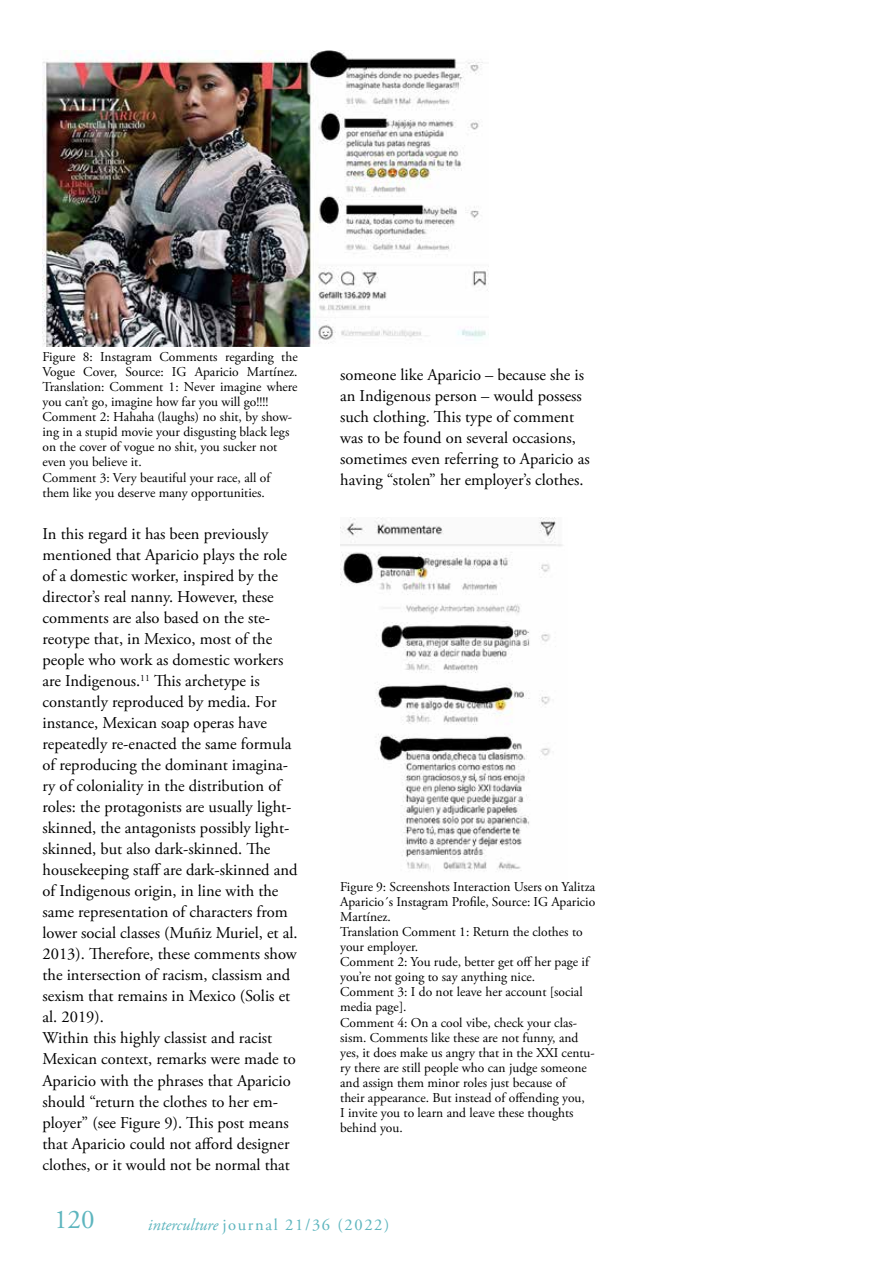
<style>
.page{position:relative;width:893px;height:1263px;background:#fff}
.page>*{position:absolute;margin:0;border:0;box-sizing:border-box;transform-origin:0 0}
.t1{font:27px "Adobe Garamond Pro";color:#5db5be}
.t2{font:16.5px/21px "Adobe Garamond Pro";color:#000}
.t3{font:16.5px "Adobe Garamond Pro";letter-spacing:.1em;color:#5db5be}
.t4{font:13.5px/15px "Adobe Garamond Pro";color:#000}
.s1{font-style:italic}
</style>
<div class="page">
<img style="left:43px;top:50px;width:446px;height:297px">
<img style="left:340px;top:518px;width:223px;height:353px">
<p class="t4" style="left:43px;top:350px;width:257px">Figure 8: Instagram Comments regarding the Vogue Cover, Source: IG Aparicio Martínez.<br>Translation: Comment 1: Never imagine where you can’t go, imagine how far you will go!!!!<br>Comment 2: Hahaha (laughs) no shit, by show&shy;ing in a stupid movie your disgusting black legs on the cover of vogue no shit, you sucker not even you believe it.<br>Comment 3: Very beautiful your race, all of them like you deserve many opportunities.</p>
<p class="t2" style="left:43px;top:524px;width:257px">In this regard it has been previously mentioned that Aparicio plays the role of a domestic worker, inspired by the director’s real nanny. However, these comments are also based on the ste&shy;reotype that, in Mexico, most of the people who work as domestic workers are Indigenous.<sup>11</sup> This archetype is constantly reproduced by media. For instance, Mexican soap operas have repeatedly re-enacted the same formula of reproducing the dominant imagina&shy;ry of coloniality in the distribution of roles: the protagonists are usually light&shy;skinned, the antagonists possibly light&shy;skinned, but also dark-skinned. The housekeeping staff are dark-skinned and of Indigenous origin, in line with the same representation of characters from lower social classes (Muñiz Muriel, et al.<br>2013). Therefore, these comments show the intersection of racism, classism and sexism that remains in Mexico (Solis et al. 2019).<br>Within this highly classist and racist Mexican context, remarks were made to Aparicio with the phrases that Aparicio should “return the clothes to her em&shy;ployer” (see Figure 9). This post means that Aparicio could not afford designer clothes, or it would not be normal that</p>
<p class="t2" style="left:340px;top:365px;width:251px">someone like Aparicio – because she is an Indigenous person – would possess such clothing. This type of comment was to be found on several occasions, sometimes even referring to Aparicio as having “stolen” her employer’s clothes.</p>
<p class="t4" style="left:340px;top:880px;width:257px">Figure 9: Screenshots Interaction Users on Yalitza Aparicio´s Instagram Profile, Source: IG Aparicio Martínez.<br>Translation Comment 1: Return the clothes to your employer.<br>Comment 2: You rude, better get off her page if you’re not going to say anything nice.<br>Comment 3: I do not leave her account [social media page].<br>Comment 4: On a cool vibe, check your clas&shy;sism. Comments like these are not funny, and yes, it does make us angry that in the XXI centu&shy;ry there are still people who can judge someone and assign them minor roles just because of<br>their appearance. But instead of offending you,<br>I invite you to learn and leave these thoughts behind you.</p>
<h1 class="t1" style="left:54px;top:1203px;width:42px">120</h1>
<p class="t3" style="left:148px;top:1215px;width:243px"><span class="s1">interculture</span> journal 21/36 (2022)</p>
</div>
